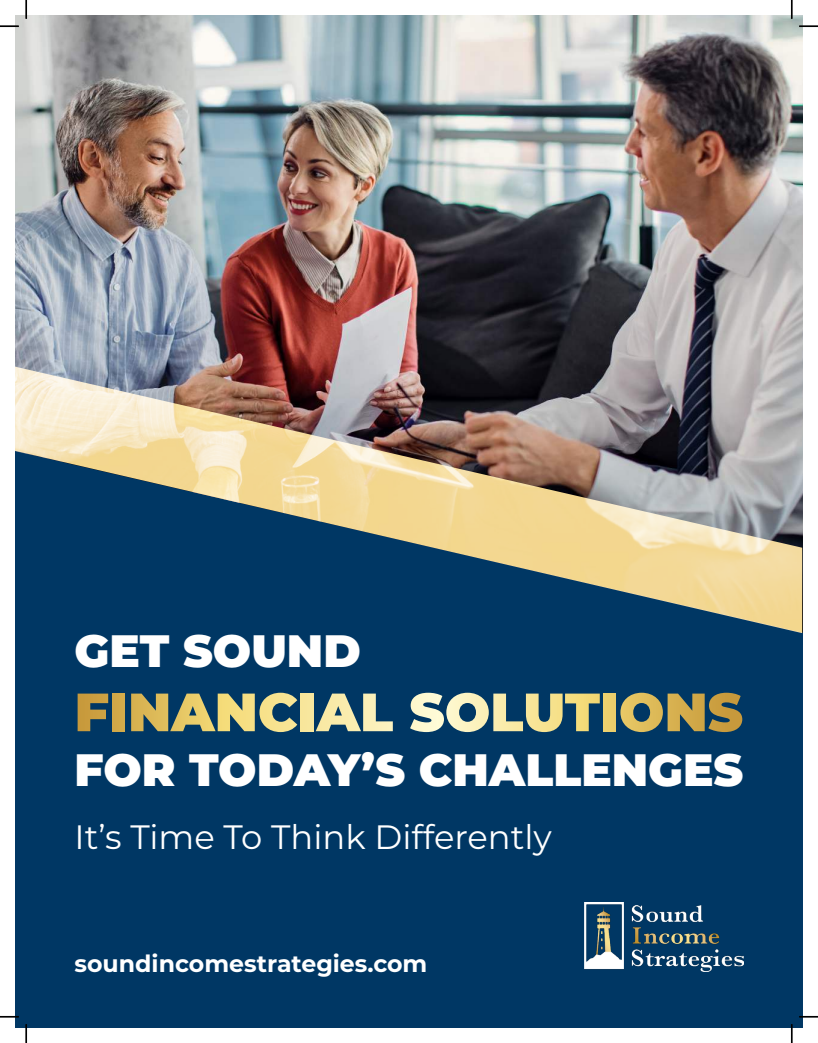
<style>
.page{position:relative;width:818px;height:1043px;background:#fff}
.page>*{position:absolute;margin:0;border:0;box-sizing:border-box;transform-origin:0 0}
.t1{font:900 45.25px "Montserrat";color:#fff}
.t2{font:33.75px "Montserrat";color:#fff}
.t3{font:700 23.62px "Montserrat";color:#fff}
</style>
<div class="page">
<img style="left:15px;top:15px;width:787px;height:351px">
<div style="left:15px;top:633px;width:787px;height:395px;background:#003764"></div>
<img style="left:15px;top:366px;width:787px;height:267px">
<img style="left:78px;top:693px;width:30px;height:38px">
<img style="left:112px;top:693px;width:13px;height:38px">
<img style="left:131px;top:693px;width:37px;height:38px">
<img style="left:170px;top:693px;width:45px;height:38px">
<img style="left:218px;top:693px;width:37px;height:38px">
<img style="left:259px;top:692px;width:38px;height:40px">
<img style="left:301px;top:693px;width:12px;height:38px">
<img style="left:315px;top:693px;width:46px;height:38px">
<img style="left:363px;top:693px;width:30px;height:38px">
<img style="left:410px;top:692px;width:34px;height:40px">
<img style="left:446px;top:692px;width:42px;height:40px">
<img style="left:493px;top:693px;width:30px;height:38px">
<img style="left:526px;top:714px;width:36px;height:18px">
<img style="left:565px;top:693px;width:34px;height:38px">
<img style="left:603px;top:693px;width:12px;height:38px">
<img style="left:620px;top:692px;width:42px;height:40px">
<img style="left:667px;top:693px;width:37px;height:38px">
<img style="left:708px;top:692px;width:34px;height:40px">
<img style="left:585px;top:902px;width:158px;height:69px">
<svg style="left:0;top:25px;width:19px;height:2px"></svg>
<svg style="left:799px;top:25px;width:19px;height:2px"></svg>
<svg style="left:0;top:1015px;width:19px;height:2px"></svg>
<svg style="left:799px;top:1015px;width:19px;height:2px"></svg>
<svg style="left:25px;top:0;width:2px;height:19px"></svg>
<svg style="left:25px;top:1024px;width:2px;height:18px"></svg>
<svg style="left:790px;top:0;width:2px;height:19px"></svg>
<svg style="left:790px;top:1024px;width:2px;height:18px"></svg>
<p class="t1" style="left:75px;top:624px;width:288px">GET SOUND</p>
<p class="t1" style="left:75px;top:743px;width:670px">FOR TODAY’S CHALLENGES</p>
<p class="t2" style="left:75px;top:824px;width:479px">It’s Time To Think Differently</p>
<p class="t3" style="left:75px;top:953px;width:354px">soundincomestrategies.com</p>
</div>
